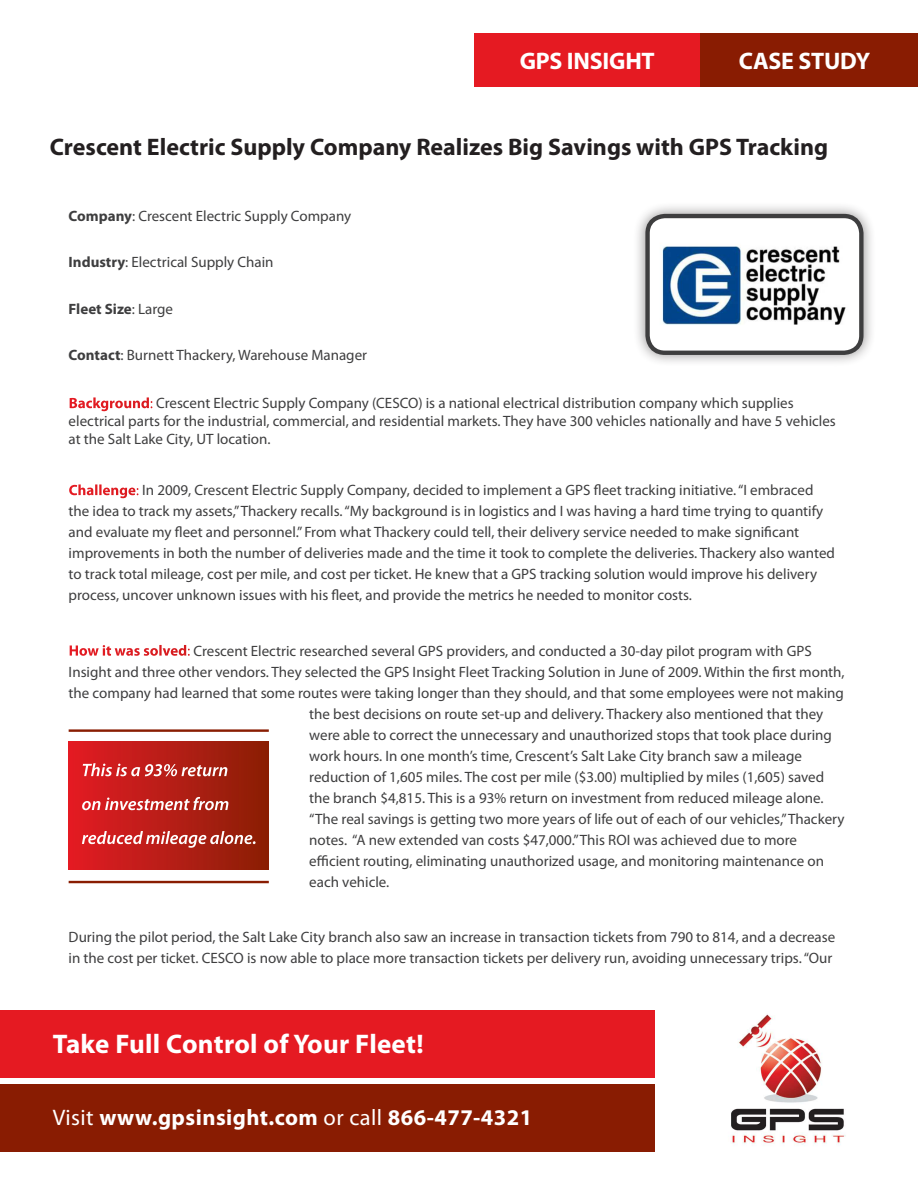
<style>
.page{position:relative;width:918px;height:1188px;background:#fff}
.page>*{position:absolute;margin:0;border:0;box-sizing:border-box;transform-origin:0 0}
.t1{font:700 27px "Myriad Pro";letter-spacing:.01em;color:#fff}
.t2{font:700 24px "Myriad Pro";color:#231f20}
.t3{font:700 24px "Myriad Pro";letter-spacing:-.01em;color:#fff}
.t4{font:700 22.5px "Myriad Pro";letter-spacing:.02em;color:#fff}
.t5{font:15px/21px "Myriad Pro";color:#3e3e3f}
.t6{font:700 15px "Myriad Pro";color:#3e3e3f}
.s1{font-weight:700}
.s2{font-weight:400}
.s3{font-weight:700;color:#fff}
.s4{color:#fff}
</style>
<div class="page">
<div style="left:0;top:1084px;width:655px;height:68px;background:#891c02"></div>
<div style="left:0;top:1011px;width:655px;height:67px;background:#e51a22"></div>
<div style="left:474px;top:33px;width:227px;height:53px;background:#e51a22"></div>
<div style="left:701px;top:33px;width:217px;height:53px;background:#891c02"></div>
<img style="left:731px;top:1014px;width:115px;height:131px">
<div style="left:633px;top:201px;width:243px;height:167px;background:#231f20;opacity:.5"></div>
<div style="left:648px;top:216px;width:213px;height:137px;background:#fff;border-radius:17px"></div>
<div style="left:645px;top:214px;width:219px;height:141px;border:4px solid #3e3e3f;border-radius:17px"></div>
<img style="left:662px;top:246px;width:184px;height:79px">
<div style="left:69px;top:741px;width:200px;height:129px;background:linear-gradient(to right,#e31c25,#8a1f06)"></div>
<svg style="left:82px;top:831px;width:174px;height:17px;background:#c95953"></svg>
<svg style="left:82px;top:797px;width:146px;height:13px"></svg>
<svg style="left:83px;top:763px;width:144px;height:13px"></svg>
<hr style="left:69px;top:729px;width:200px;height:3px;background:#891d02">
<hr style="left:69px;top:881px;width:200px;height:2px;background:#891d02">
<h2 class="t3" style="left:520px;top:51px;width:136px">GPS INSIGHT</h2>
<h2 class="t3" style="left:739px;top:51px;width:133px">CASE STUDY</h2>
<h2 class="t2" style="left:50px;top:138px;width:780px">Crescent Electric Supply Company Realizes Big Savings with GPS Tracking</h2>
<p class="t5" style="left:69px;top:206px;width:284px"><span class="s1">Company</span>: Crescent Electric Supply Company</p>
<p class="t5" style="left:69px;top:253px;width:206px"><span class="s1">Industry</span>: Electrical Supply Chain</p>
<p class="t6" style="left:69px;top:303px;width:106px">Fleet Size<span class="s2">: Large</span></p>
<p class="t5" style="left:69px;top:346px;width:300px"><span class="s1">Contact</span>: Burnett Thackery, Warehouse Manager</p>
<p class="t5" style="left:69px;top:395px;width:769px;line-height:18px"><span class="s3">Background</span><span class="s4">:</span> Crescent Electric Supply Company (CESCO) is a national electrical distribution company which supplies electrical parts for the industrial, commercial, and residential markets. They have 300 vehicles nationally and have 5 vehicles at the Salt Lake City, UT location.</p>
<p class="t5" style="left:69px;top:481px;width:768px"><span class="s3">Challenge</span><span class="s4">:</span> In 2009, Crescent Electric Supply Company, decided to implement a GPS leet tracking initiative. “I embraced the idea to track my assets,” Thackery recalls. “My background is in logistics and I was having a hard time trying to quantify and evaluate my leet and personnel.” From what Thackery could tell, their delivery service needed to make signiicant improvements in both the number of deliveries made and the time it took to complete the deliveries. Thackery also wanted to track total mileage, cost per mile, and cost per ticket. He knew that a GPS tracking solution would improve his delivery process, uncover unknown issues with his leet, and provide the metrics he needed to monitor costs.</p>
<p class="t5" style="left:69px;top:641px;width:745px"><span class="s3">How it was solved</span><span class="s4">:</span> Crescent Electric researched several GPS providers, and conducted a 30-day pilot program with GPS</p>
<p class="t5" style="left:69px;top:662px;width:778px">Insight and three other vendors. They selected the GPS Insight Fleet Tracking Solution in June of 2009. Within the irst month,</p>
<p class="t5" style="left:69px;top:683px;width:777px">the company had learned that some routes were taking longer than they should, and that some employees were not making</p>
<p class="t5" style="left:309px;top:704px;width:515px">the best decisions on route set-up and delivery. Thackery also mentioned that they</p>
<p class="t5" style="left:309px;top:725px;width:524px">were able to correct the unnecessary and unauthorized stops that took place during</p>
<p class="t5" style="left:309px;top:746px;width:494px">work hours. In one month’s time, Crescent’s Salt Lake City branch saw a mileage</p>
<p class="t5" style="left:309px;top:767px;width:516px">reduction of 1,605 miles. The cost per mile ($3.00) multiplied by miles (1,605) saved</p>
<p class="t5" style="left:309px;top:788px;width:516px">the branch $4,815. This is a 93% return on investment from reduced mileage alone.</p>
<p class="t5" style="left:309px;top:809px;width:537px">“The real savings is getting two more years of life out of each of our vehicles,” Thackery</p>
<p class="t5" style="left:309px;top:830px;width:489px">notes. “A new extended van costs $47,000.” This ROI was achieved due to more</p>
<p class="t5" style="left:309px;top:851px;width:516px">eicient routing, eliminating unauthorized usage, and monitoring maintenance on</p>
<p class="t5" style="left:309px;top:872px;width:82px">each vehicle.</p>
<p class="t5" style="left:69px;top:928px;width:768px">During the pilot period, the Salt Lake City branch also saw an increase in transaction tickets from 790 to 814, and a decrease in the cost per ticket. CESCO is now able to place more transaction tickets per delivery run, avoiding unnecessary trips. “Our</p>
<h1 class="t1" style="left:53px;top:1033px;width:372px">Take Full Control of Your Fleet!</h1>
<h3 class="t4" style="left:53px;top:1109px;width:481px"><span class="s2">Visit</span> www.gpsinsight.com <span class="s2">or call</span> 866-477-4321</h3>
</div>
